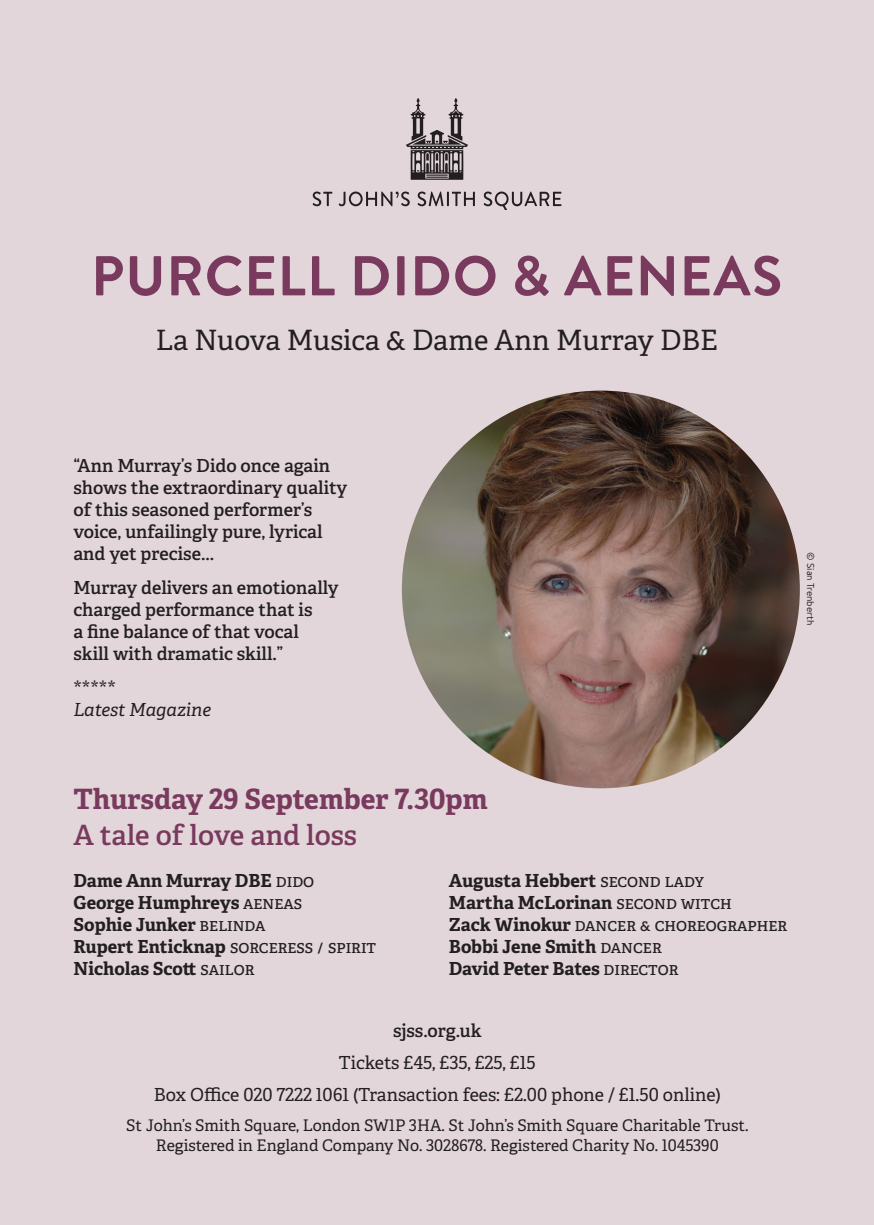
<style>
.page{position:relative;width:874px;height:1225px;background:#fff}
.page>*{position:absolute;margin:0;border:0;box-sizing:border-box;transform-origin:0 0}
.t1{font:700 56px "Brandon Text";letter-spacing:.02em;color:#793a5d}
.t2{font:28px "Adelle";color:#231f20}
.t3{font:700 28px "Adelle";color:#793a5d}
.t4{font:600 28px "Adelle";color:#793a5d}
.t5{font:600 18px/22px "Adelle";color:#231f20}
.t6{font:700 18px "Adelle";color:#231f20}
.t7{font:18px "Adelle";color:#231f20}
.t8{font:italic 18px "Adelle";color:#231f20}
.t9{font:16px "Adelle";color:#231f20}
.t10{font:10px "Brandon Text";color:#231f20}
.s1{font-weight:400}
.s2{font-weight:700}
</style>
<div class="page">
<div style="left:0;top:0;width:873px;height:1225px;background:#e2d6da"></div>
<svg style="left:406px;top:98px;width:62px;height:82px"></svg>
<svg style="left:312px;top:191px;width:249px;height:19px"></svg>
<img style="left:401px;top:390px;width:398px;height:398px;border-radius:199px">
<p class="t1" style="left:91px;top:237px;width:692px">PURCELL DIDO &amp; AENEAS</p>
<p class="t2" style="left:156px;top:320px;width:563px">La Nuova Musica &amp; Dame Ann Murray DBE</p>
<p class="t5" style="left:73px;top:453px;width:275px">“Ann Murray’s Dido once again shows the extraordinary quality of this seasoned performer’s voice, unfailingly pure, lyrical and yet precise...</p>
<p class="t5" style="left:73px;top:575px;width:267px">Murray delivers an emotionally charged performance that is<br>a fine balance of that vocal skill with dramatic skill.”</p>
<p class="t7" style="left:73px;top:674px;width:44px">*****</p>
<p class="t8" style="left:73px;top:696px;width:139px">Latest Magazine</p>
<p class="t10" style="left:817px;top:552px;width:74px;rotate:90deg">© Sian Trenberth</p>
<p class="t3" style="left:73px;top:779px;width:415px">Thursday 29 September 7.30pm</p>
<p class="t4" style="left:73px;top:815px;width:285px">A tale of love and loss</p>
<p class="t6" style="left:74px;top:868px;width:242px">Dame Ann Murray DBE <span class="s1">dido</span></p>
<p class="t6" style="left:74px;top:890px;width:230px">George Humphreys <span class="s1">aeneas</span></p>
<p class="t6" style="left:74px;top:912px;width:193px">Sophie Junker <span class="s1">belinda</span></p>
<p class="t7" style="left:74px;top:934px;width:304px"><span class="s2">Rupert Enticknap</span> sorceress / spirit</p>
<p class="t6" style="left:74px;top:956px;width:182px">Nicholas Scott <span class="s1">sailor</span></p>
<p class="t6" style="left:448px;top:868px;width:256px">Augusta Hebbert <span class="s1">second lady</span></p>
<p class="t6" style="left:448px;top:890px;width:284px">Martha McLorinan <span class="s1">second witch</span></p>
<p class="t7" style="left:448px;top:912px;width:339px"><span class="s2">Zack Winokur</span> dancer &amp; choreographer</p>
<p class="t6" style="left:448px;top:934px;width:214px">Bobbi Jene Smith <span class="s1">dancer</span></p>
<p class="t6" style="left:448px;top:956px;width:231px">David Peter Bates <span class="s1">director</span></p>
<p class="t5" style="left:393px;top:1019px;width:90px">sjss.org.uk</p>
<p class="t7" style="left:339px;top:1049px;width:198px">Tickets £45, £35, £25, £15</p>
<p class="t7" style="left:154px;top:1081px;width:568px">Box Office 020 7222 1061 (Transaction fees: £2.00 phone / £1.50 online)</p>
<p class="t9" style="left:126px;top:1114px;width:623px">St John’s Smith Square, London SW1P 3HA. St John’s Smith Square Charitable Trust.</p>
<p class="t9" style="left:156px;top:1134px;width:564px">Registered in England Company No. 3028678. Registered Charity No. 1045390</p>
</div>
